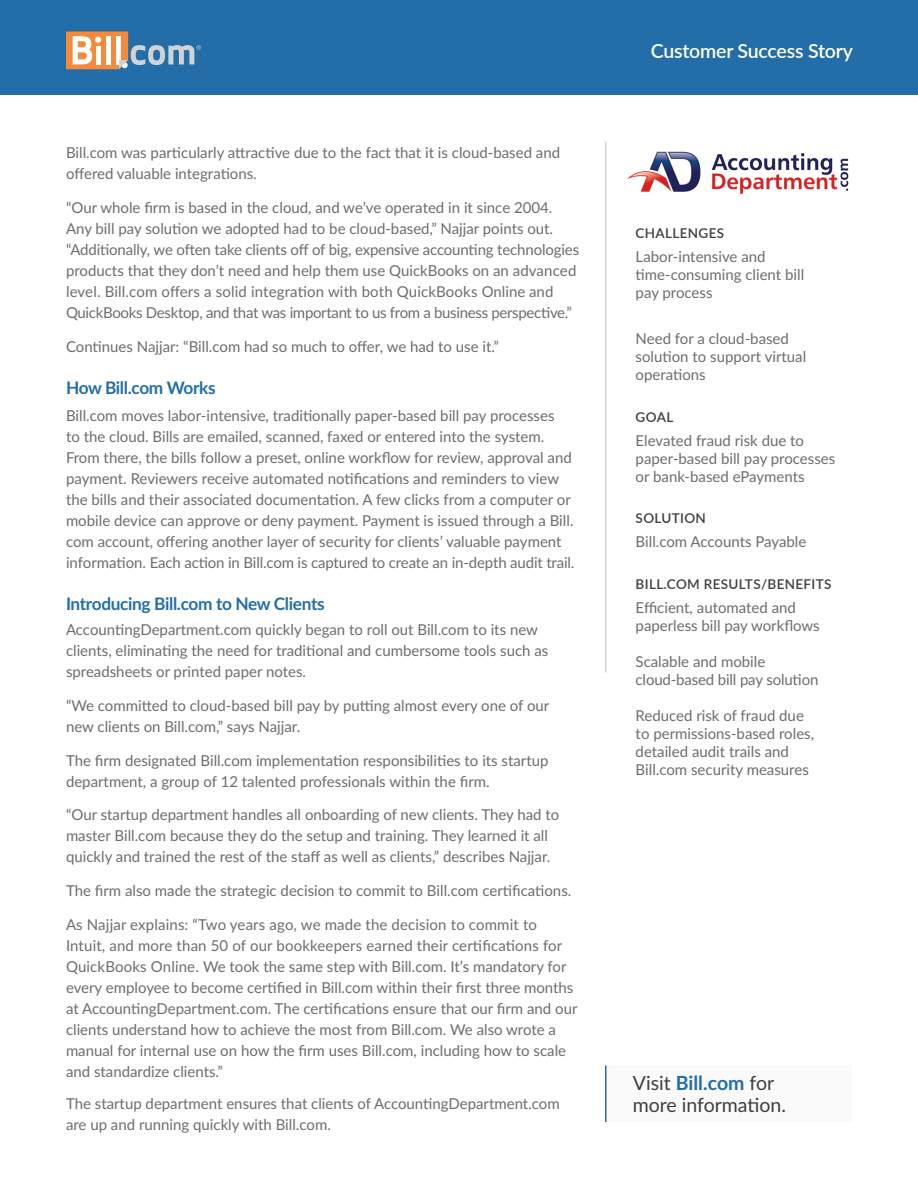
<style>
.page{position:relative;width:918px;height:1188px;background:#fff}
.page>*{position:absolute;margin:0;border:0;box-sizing:border-box;transform-origin:0 0}
.t1{font:19.5px/22.5px "Lato";color:#3e3e3f}
.t2{font:600 19.5px "Lato";letter-spacing:-.01em;color:#fff}
.Answer{font:700 17.25px "Lato";letter-spacing:-.02em;color:#236ea8}
.Answer-2{font:15px/21px "Lato";color:#6c6d70}
.Sidebar_Body{font:15px/18px "Lato";color:#6c6d70}
.Sidebar_Heading{font:600 13.5px "Lato";letter-spacing:.025em;color:#3e3e3f}
.s1{font-weight:700;color:#236ea8}
</style>
<div class="page">
<div style="left:0;top:0;width:918px;height:94px;background:#236ea8"></div>
<svg style="left:66px;top:32px;width:135px;height:37px"></svg>
<hr style="left:605px;top:142px;width:1px;height:530px;background:#d1d2d4">
<div style="left:606px;top:1065px;width:246px;height:57px;background:#f5f5f6"></div>
<hr style="left:605px;top:1065px;width:1px;height:57px;background:#236ea8">
<img style="left:627px;top:151px;width:222px;height:43px">
<p class="Answer-2" style="left:66px;top:142px;width:496px">Bill.com was particularly attractive due to the fact that it is cloud-based and offered valuable integrations.</p>
<p class="Answer-2" style="left:66px;top:196px;width:515px">“Our whole firm is based in the cloud, and we’ve operated in it since 2004.<br>Any bill pay solution we adopted had to be cloud-based,” Najjar points out. “Additionally, we often take clients off of big, expensive accounting technologies products that they don’t need and help them use QuickBooks on an advanced level. Bill.com offers a solid integration with both QuickBooks Online and QuickBooks Desktop, and that was important to us from a business perspective.”</p>
<p class="Answer-2" style="left:66px;top:335px;width:434px">Continues Najjar: “Bill.com had so much to offer, we had to use it.”</p>
<p class="Answer" style="left:66px;top:375px;width:151px">How Bill.com Works</p>
<p class="Answer-2" style="left:66px;top:404px;width:510px">Bill.com moves labor-intensive, traditionally paper-based bill pay processes<br>to the cloud. Bills are emailed, scanned, faxed or entered into the system.<br>From there, the bills follow a preset, online workflow for review, approval and payment. Reviewers receive automated notifications and reminders to view the bills and their associated documentation. A few clicks from a computer or mobile device can approve or deny payment. Payment is issued through a Bill. com account, offering another layer of security for clients’ valuable payment information. Each action in Bill.com is captured to create an in-depth audit trail.</p>
<p class="Answer" style="left:66px;top:591px;width:260px">Introducing Bill.com to New Clients</p>
<p class="Answer-2" style="left:66px;top:619px;width:484px">AccountingDepartment.com quickly began to roll out Bill.com to its new clients, eliminating the need for traditional and cumbersome tools such as spreadsheets or printed paper notes.</p>
<p class="Answer-2" style="left:66px;top:694px;width:485px">“We committed to cloud-based bill pay by putting almost every one of our new clients on Bill.com,” says Najjar.</p>
<p class="Answer-2" style="left:66px;top:749px;width:484px">The firm designated Bill.com implementation responsibilities to its startup department, a group of 12 talented professionals within the firm.</p>
<p class="Answer-2" style="left:66px;top:804px;width:495px">“Our startup department handles all onboarding of new clients. They had to master Bill.com because they do the setup and training. They learned it all quickly and trained the rest of the staff as well as clients,” describes Najjar.</p>
<p class="Answer-2" style="left:66px;top:880px;width:507px">The firm also made the strategic decision to commit to Bill.com certifications.</p>
<p class="Answer-2" style="left:66px;top:913px;width:513px">As Najjar explains: “Two years ago, we made the decision to commit to Intuit, and more than 50 of our bookkeepers earned their certifications for QuickBooks Online. We took the same step with Bill.com. It’s mandatory for every employee to become certified in Bill.com within their first three months at AccountingDepartment.com. The certifications ensure that our firm and our clients understand how to achieve the most from Bill.com. We also wrote a manual for internal use on how the firm uses Bill.com, including how to scale and standardize clients.”</p>
<p class="Answer-2" style="left:66px;top:1092px;width:495px">The startup department ensures that clients of AccountingDepartment.com are up and running quickly with Bill.com.</p>
<p class="t2" style="left:651px;top:37px;width:204px">Customer Success Story</p>
<p class="Sidebar_Heading" style="left:636px;top:223px;width:90px">CHALLENGES</p>
<p class="Sidebar_Body" style="left:636px;top:246px;width:170px">Labor-intensive and time-consuming client bill pay process</p>
<p class="Sidebar_Body" style="left:636px;top:329px;width:172px">Need for a cloud-based solution to support virtual operations</p>
<p class="Sidebar_Heading" style="left:636px;top:407px;width:39px">GOAL</p>
<p class="Sidebar_Body" style="left:636px;top:431px;width:201px">Elevated fraud risk due to paper-based bill pay processes or bank-based ePayments</p>
<p class="Sidebar_Heading" style="left:636px;top:509px;width:72px">SOLUTION</p>
<p class="Sidebar_Body" style="left:636px;top:532px;width:172px">Bill.com Accounts Payable</p>
<p class="Sidebar_Heading" style="left:636px;top:574px;width:197px">BILL.COM RESULTS/BENEFITS</p>
<p class="Sidebar_Body" style="left:636px;top:598px;width:186px">Efficient, automated and paperless bill pay workflows</p>
<p class="Sidebar_Body" style="left:636px;top:652px;width:184px">Scalable and mobile cloud-based bill pay solution</p>
<p class="Sidebar_Body" style="left:636px;top:706px;width:180px">Reduced risk of fraud due to permissions-based roles, detailed audit trails and<br>Bill.com security measures</p>
<p class="t1" style="left:633px;top:1071px;width:155px">Visit <span class="s1">Bill.com</span> for more information.</p>
</div>
